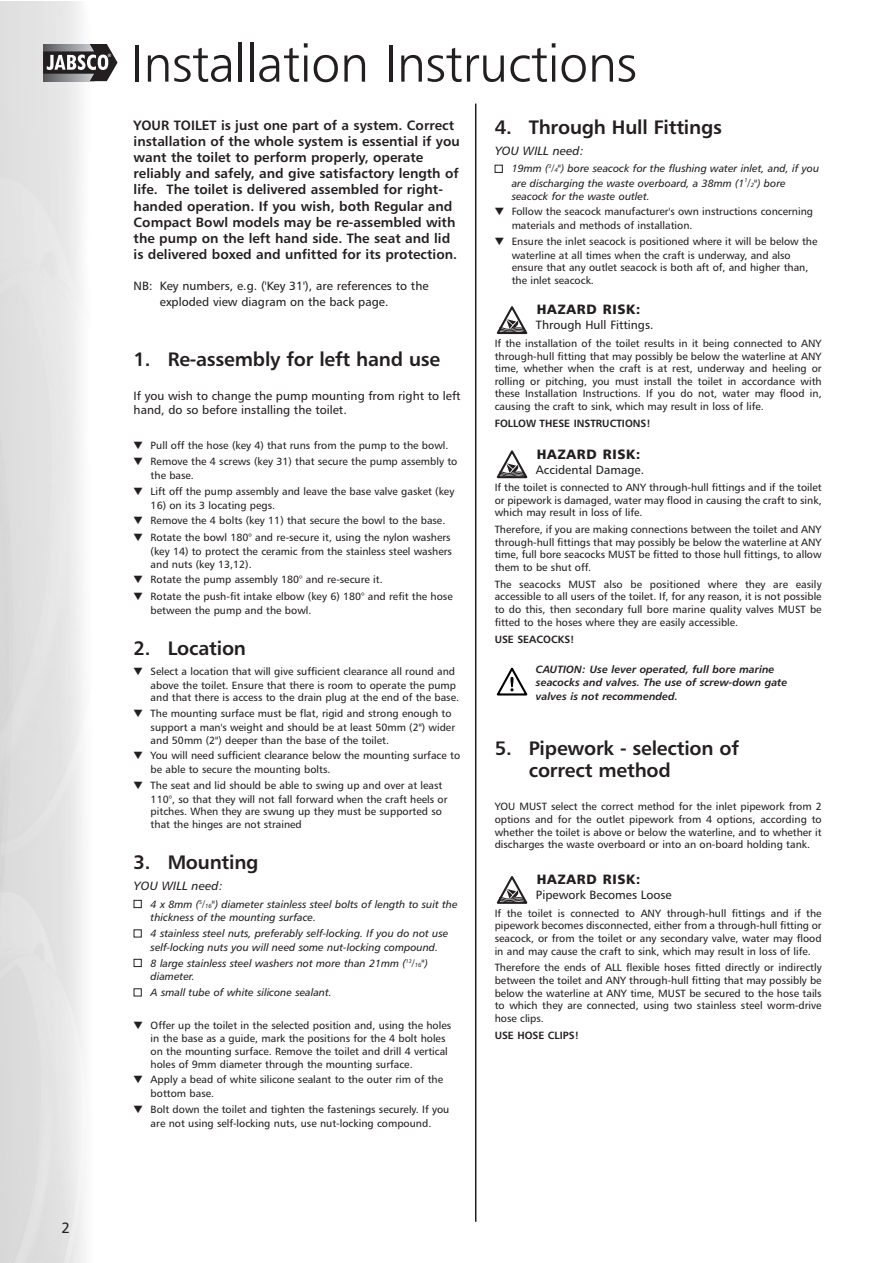
<style>
.page{position:relative;width:893px;height:1263px;background:#fff}
.page>*{position:absolute;margin:0;border:0;box-sizing:border-box;transform-origin:0 0}
.t1{font:52.5px "Humanist 777 BT Light B";letter-spacing:-.01em;color:#231f20}
.t2{font:19.5px/22.5px "Humanist 777 BT Bold B";letter-spacing:-.01em;color:#231f20}
.t3{font:15px "Humanist 777 BT Roman B";color:#231f20}
.t4{font:13.5px/16.2px "Humanist 777 BT Bold B";color:#231f20}
.t5{font:13.5px "Humanist 777 BT Black B";letter-spacing:.055em;color:#231f20}
.t6{font:12px/15.5px "Humanist 777 BT Roman B";color:#231f20}
.t7{font:12px "Humanist 777 BT Italic B";color:#231f20}
.t8{font:10.5px/12.6px "Humanist 777 BT Roman B";color:#231f20}
.t9{font:10.5px/13.6px "Humanist 777 BT Italic B";color:#231f20}
.t10{font:10.5px/13.5px "Humanist 777 BT Bold Italic B";color:#231f20}
.t11{font:10.5px "Humanist 777 BT Bold B";color:#231f20}
.s1{color:#fff}
.s2{font-size:6px}
.s3{font-size:11.25px}
</style>
<div class="page">
<img style="left:0;top:2px;width:97px;height:1261px">
<svg style="left:43px;top:44px;width:74px;height:37px"></svg>
<svg style="left:496px;top:876px;width:32px;height:28px"></svg>
<svg style="left:496px;top:667px;width:32px;height:29px"></svg>
<svg style="left:496px;top:450px;width:32px;height:29px"></svg>
<svg style="left:496px;top:306px;width:32px;height:29px"></svg>
<hr style="left:475px;top:104px;width:1px;height:1118px;background:#231f20">
<h3 class="t3" style="left:62px;top:1222px;width:10px">2</h3>
<h1 class="t1" style="left:131px;top:42px;width:507px">Installation Instructions</h1>
<p class="t4" style="left:134px;top:118px;width:328px">YOUR TOILET is just one part of a system. Correct installation of the whole system is essential if you want the toilet to perform properly, operate reliably and safely, and give satisfactory length of life. The toilet is delivered assembled for right&shy;handed operation. If you wish, both Regular and Compact Bowl models may be re-assembled with the pump on the left hand side. The seat and lid is delivered boxed and unfitted for its protection.</p>
<p class="t6" style="left:160px;top:279px;width:270px;text-indent:-26px">NB: Key numbers, e.g. ('Key 31'), are references to the exploded view diagram on the back page.</p>
<h2 class="t2" style="left:494px;top:117px;width:229px">4. Through Hull Fittings</h2>
<p class="t7" style="left:494px;top:146px;width:91px">YOU WILL need:</p>
<p class="t9" style="left:511px;top:162px;width:309px;line-height:14.2px;text-indent:-17px"><span class="s1">■</span> 19mm (<sup>3</sup>/<span class="s2">4</span>") bore seacock for the flushing water inlet, and, if you are discharging the waste overboard, a 38mm (1<sup>1</sup><span class="s3">/</span><span class="s2">2</span>") bore</p>
<p class="t9" style="left:511px;top:190px;width:140px">seacock for the waste outlet.</p>
<p class="t8" style="left:511px;top:206px;width:303px;line-height:13.6px;text-indent:-17px">▼ Follow the seacock manufacturer's own instructions concerning materials and methods of installation.</p>
<p class="t8" style="left:511px;top:235px;width:307px;line-height:13.6px;text-indent:-17px">▼ Ensure the inlet seacock is positioned where it will be below the waterline at all times when the craft is underway, and also</p>
<p class="t8" style="left:511px;top:262px;width:298px">ensure that any outlet seacock is both aft of, and higher than, the inlet seacock.</p>
<p class="t5" style="left:536px;top:304px;width:105px">HAZARD RISK:</p>
<p class="t6" style="left:536px;top:319px;width:119px">Through Hull Fittings.</p>
<p class="t8" style="left:494px;top:338px;width:328px;text-align:justify">If the installation of the toilet results in it being connected to ANY through-hull fitting that may possibly be below the waterline at ANY time, whether when the craft is at rest, underway and heeling or rolling or pitching, you must install the toilet in accordance with these Installation Instructions. If you do not, water may flood in, causing the craft to sink, which may result in loss of life.</p>
<p class="t11" style="left:494px;top:419px;width:158px">FOLLOW THESE INSTRUCTIONS!</p>
<p class="t5" style="left:536px;top:449px;width:105px">HAZARD RISK:</p>
<p class="t6" style="left:536px;top:463px;width:110px">Accidental Damage.</p>
<p class="t8" style="left:494px;top:482px;width:328px;text-align:justify">If the toilet is connected to ANY through-hull fittings and if the toilet or pipework is damaged, water may flood in causing the craft to sink, which may result in loss of life.</p>
<p class="t8" style="left:494px;top:524px;width:328px;text-align:justify">Therefore, if you are making connections between the toilet and ANY through-hull fittings that may possibly be below the waterline at ANY time, full bore seacocks MUST be fitted to those hull fittings, to allow them to be shut off.</p>
<p class="t8" style="left:494px;top:579px;width:328px;text-align:justify">The seacocks MUST also be positioned where they are easily accessible to all users of the toilet. If, for any reason, it is not possible to do this, then secondary full bore marine quality valves MUST be fitted to the hoses where they are easily accessible.</p>
<p class="t11" style="left:494px;top:635px;width:81px">USE SEACOCKS!</p>
<p class="t10" style="left:536px;top:663px;width:253px">CAUTION: Use lever operated, full bore marine seacocks and valves. The use of screw-down gate valves is not recommended.</p>
<h2 class="t2" style="left:134px;top:349px;width:308px">1. Re-assembly for left hand use</h2>
<p class="t6" style="left:134px;top:389px;width:328px;line-height:14.4px">If you wish to change the pump mounting from right to left hand, do so before installing the toilet.</p>
<p class="t8" style="left:134px;top:439px;width:316px">▼ Pull off the hose (key 4) that runs from the pump to the bowl.</p>
<p class="t8" style="left:151px;top:456px;width:308px;line-height:13.6px;text-indent:-17px">▼ Remove the 4 screws (key 31) that secure the pump assembly to the base.</p>
<p class="t8" style="left:134px;top:486px;width:322px">▼ Lift off the pump assembly and leave the base valve gasket (key</p>
<p class="t8" style="left:151px;top:499px;width:126px">16) on its 3 locating pegs.</p>
<p class="t8" style="left:134px;top:515px;width:313px">▼ Remove the 4 bolts (key 11) that secure the bowl to the base.</p>
<p class="t8" style="left:134px;top:532px;width:320px;line-height:13.6px;text-align:right">▼ Rotate the bowl 180° and re-secure it, using the nylon washers (key 14) to protect the ceramic from the stainless steel washers</p>
<p class="t8" style="left:151px;top:558px;width:103px">and nuts (key 13,12).</p>
<p class="t8" style="left:134px;top:574px;width:250px">▼ Rotate the pump assembly 180° and re-secure it.</p>
<p class="t8" style="left:151px;top:591px;width:303px;line-height:13.6px;text-indent:-17px">▼ Rotate the push-fit intake elbow (key 6) 180° and refit the hose between the pump and the bowl.</p>
<h2 class="t2" style="left:134px;top:639px;width:114px">2. Location</h2>
<p class="t8" style="left:134px;top:666px;width:324px;line-height:13.6px;text-align:right">▼ Select a location that will give sufficient clearance all round and above the toilet. Ensure that there is room to operate the pump</p>
<p class="t8" style="left:151px;top:692px;width:310px">and that there is access to the drain plug at the end of the base.</p>
<p class="t8" style="left:151px;top:708px;width:306px;line-height:13.6px;text-indent:-17px">▼ The mounting surface must be flat, rigid and strong enough to support a man's weight and should be at least 50mm (2") wider</p>
<p class="t8" style="left:151px;top:734px;width:240px">and 50mm (2") deeper than the base of the toilet.</p>
<p class="t8" style="left:151px;top:750px;width:311px;line-height:13.6px;text-indent:-17px">▼ You will need sufficient clearance below the mounting surface to be able to secure the mounting bolts.</p>
<p class="t8" style="left:151px;top:779px;width:298px;line-height:13.6px;text-indent:-17px">▼ The seat and lid should be able to swing up and over at least<br>110°, so that they will not fall forward when the craft heels or</p>
<p class="t8" style="left:151px;top:806px;width:293px">pitches. When they are swung up they must be supported so that the hinges are not strained</p>
<h2 class="t2" style="left:134px;top:853px;width:126px">3. Mounting</h2>
<p class="t7" style="left:134px;top:881px;width:91px">YOU WILL need:</p>
<p class="t9" style="left:151px;top:898px;width:308px;text-indent:-17px"><span class="s1">■</span> 4 x 8mm (<sup>5</sup>/<span class="s2">16</span>") diameter stainless steel bolts of length to suit the thickness of the mounting surface.</p>
<p class="t9" style="left:151px;top:927px;width:299px;text-indent:-17px"><span class="s1">■</span> 4 stainless steel nuts, preferably self-locking. If you do not use self-locking nuts you will need some nut-locking compound.</p>
<p class="t9" style="left:151px;top:957px;width:279px;text-indent:-17px"><span class="s1">■</span> 8 large stainless steel washers not more than 21mm (<sup>13</sup>/<span class="s2">16</span>") diameter.</p>
<p class="t9" style="left:134px;top:986px;width:200px"><span class="s1">■</span> A small tube of white silicone sealant.</p>
<p class="t8" style="left:151px;top:1019px;width:302px;line-height:13.6px;text-indent:-17px">▼ Offer up the toilet in the selected position and, using the holes in the base as a guide, mark the positions for the 4 bolt holes</p>
<p class="t8" style="left:151px;top:1046px;width:299px">on the mounting surface. Remove the toilet and drill 4 vertical holes of 9mm diameter through the mounting surface.</p>
<p class="t8" style="left:151px;top:1074px;width:294px;line-height:13.6px;text-indent:-17px">▼ Apply a bead of white silicone sealant to the outer rim of the bottom base.</p>
<p class="t8" style="left:134px;top:1103px;width:317px;line-height:13.6px;text-align:center">▼ Bolt down the toilet and tighten the fastenings securely. If you are not using self-locking nuts, use nut-locking compound.</p>
<h2 class="t2" style="left:528px;top:738px;width:212px;text-indent:-34px">5. Pipework - selection of correct method</h2>
<p class="t8" style="left:494px;top:801px;width:328px;text-align:justify">YOU MUST select the correct method for the inlet pipework from 2 options and for the outlet pipework from 4 options, according to whether the toilet is above or below the waterline, and to whether it discharges the waste overboard or into an on-board holding tank.</p>
<p class="t5" style="left:536px;top:874px;width:105px">HAZARD RISK:</p>
<p class="t6" style="left:536px;top:888px;width:137px">Pipework Becomes Loose</p>
<p class="t8" style="left:494px;top:908px;width:328px;text-align:justify">If the toilet is connected to ANY through-hull fittings and if the pipework becomes disconnected, either from a through-hull fitting or seacock, or from the toilet or any secondary valve, water may flood in and may cause the craft to sink, which may result in loss of life.</p>
<p class="t8" style="left:494px;top:962px;width:328px;text-align:justify">Therefore the ends of ALL flexible hoses fitted directly or indirectly between the toilet and ANY through-hull fitting that may possibly be below the waterline at ANY time, MUST be secured to the hose tails to which they are connected, using two stainless steel worm-drive hose clips.</p>
<p class="t11" style="left:494px;top:1031px;width:86px">USE HOSE CLIPS!</p>
</div>
